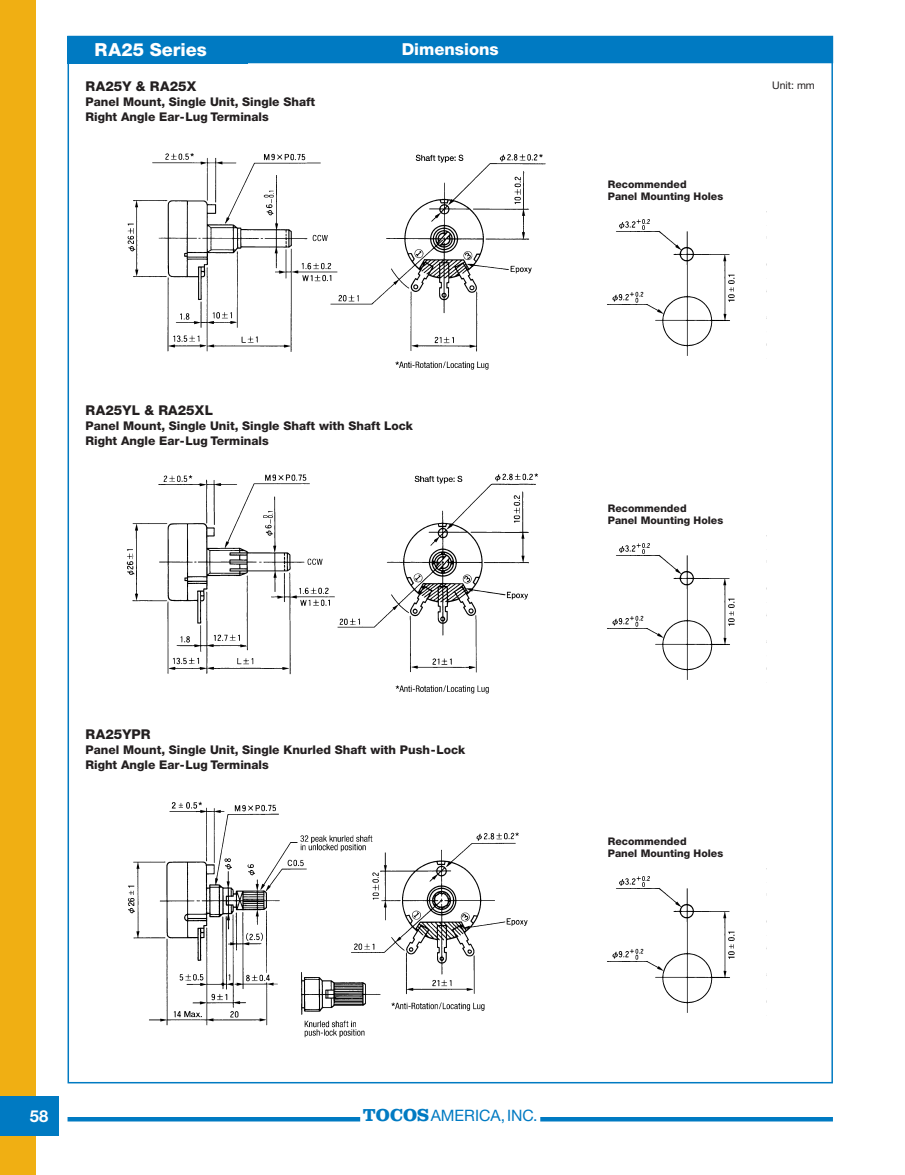
<style>
.page{position:relative;width:905px;height:1175px;background:#fff}
.page>*{position:absolute;margin:0;border:0;box-sizing:border-box;transform-origin:0 0}
.t1{font:800 18px "Helvetica Neue";color:#fff}
.t2{font:800 16.5px "Helvetica Neue";color:#fff}
.t3{font:700 16.5px "Helvetica Neue";color:#fff}
.t4{font:15.75px "Helvetica Neue";color:#007ac2}
.t5{font:800 13.5px "Helvetica Neue";color:#231f20}
.t6{font:800 12px/15px "Helvetica Neue";color:#231f20}
.t7{font:800 10.5px/12px "Helvetica Neue";color:#231f20}
.t8{font:10.5px "Helvetica Neue";color:#231f20}
.s1{font-family:"Clarendon";font-weight:700;font-size:18px}
</style>
<div class="page">
<hr style="left:68px;top:1117px;width:292px;height:4px;background:#007ac2">
<hr style="left:540px;top:1117px;width:292px;height:4px;background:#007ac2">
<div style="left:0;top:0;width:36px;height:1174px;background:#f0af13"></div>
<div style="left:0;top:1096px;width:58px;height:40px;background:#007ac2"></div>
<div style="left:68px;top:36px;width:764px;height:27px;background:#007ac2"></div>
<img style="left:127px;top:153px;width:419px;height:217px">
<img style="left:126px;top:473px;width:412px;height:221px">
<img style="left:128px;top:801px;width:400px;height:237px">
<img style="left:607px;top:219px;width:128px;height:137px">
<img style="left:607px;top:543px;width:128px;height:137px">
<img style="left:607px;top:876px;width:128px;height:137px">
<h1 class="t1" style="left:94px;top:43px;width:114px">RA25 Series</h1>
<h2 class="t2" style="left:402px;top:43px;width:98px">Dimensions</h2>
<p class="t5" style="left:86px;top:81px;width:112px">RA25Y &amp; RA25X</p>
<p class="t6" style="left:86px;top:95px;width:231px">Panel Mount, Single Unit, Single Shaft<br>Right Angle Ear-Lug Terminals</p>
<p class="t5" style="left:86px;top:405px;width:129px">RA25YL &amp; RA25XL</p>
<p class="t6" style="left:86px;top:419px;width:329px">Panel Mount, Single Unit, Single Shaft with Shaft Lock<br>Right Angle Ear-Lug Terminals</p>
<p class="t5" style="left:86px;top:729px;width:66px">RA25YPR</p>
<p class="t6" style="left:86px;top:743px;width:381px">Panel Mount, Single Unit, Single Knurled Shaft with Push-Lock<br>Right Angle Ear-Lug Terminals</p>
<p class="t7" style="left:608px;top:179px;width:117px">Recommended<br>Panel Mounting Holes</p>
<p class="t8" style="left:772px;top:81px;width:44px">Unit: mm</p>
<p class="t7" style="left:608px;top:503px;width:117px">Recommended<br>Panel Mounting Holes</p>
<p class="t7" style="left:608px;top:836px;width:117px">Recommended<br>Panel Mounting Holes</p>
<h2 class="t3" style="left:30px;top:1110px;width:20px">58</h2>
<h3 class="t4" style="left:363px;top:1109px;width:176px"><span class="s1">TOCOS</span>AMERICA,INC.</h3>
</div>
